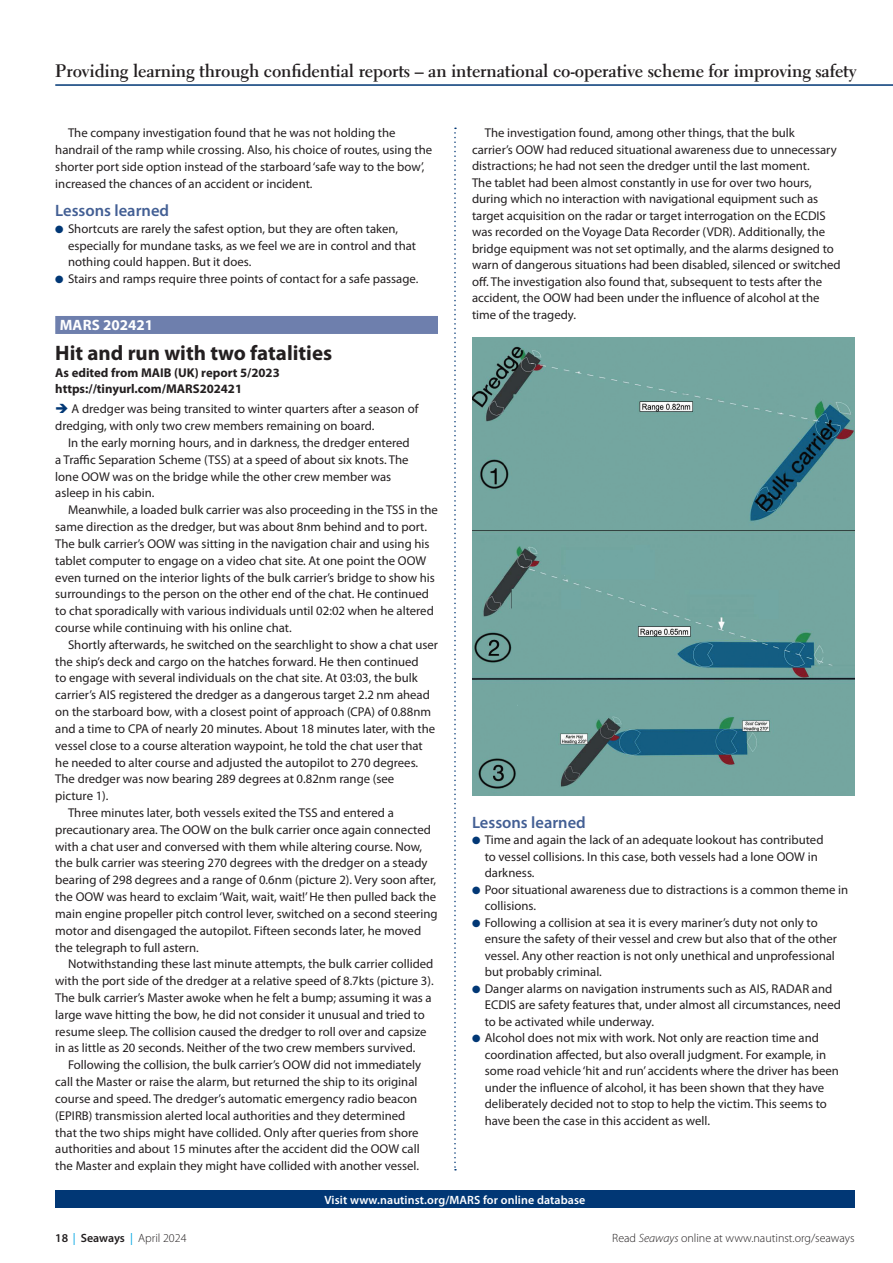
<style>
.page{position:relative;width:893px;height:1263px;background:#fff}
.page>*{position:absolute;margin:0;border:0;box-sizing:border-box;transform-origin:0 0}
.t1{font:700 21px "Myriad Pro";color:#231f20}
.t2{font:700 18px "Electra LT Std";letter-spacing:-.005em;color:#231f20}
.t3{font:600 16.5px "Myriad Pro";color:#435f94}
.t4{font:700 15px "Myriad Pro";color:#fff}
.t5{font:12.75px/16.5px "Myriad Pro";color:#231f20}
.t6{font:700 12.75px/16.8px "Myriad Pro";color:#231f20}
.t7{font:300 12px "Myriad Pro";color:#231f20}
.t8{font:600 12px "Myriad Pro";letter-spacing:.01em;color:#fff}
.t9{font:600 12px "Myriad Pro";letter-spacing:-.005em;color:#231f20}
.s1{color:#013775}
.s2{font-weight:400;color:#00a5e3}
.s3{font-weight:300}
.s4{font-style:italic}
</style>
<div class="page">
<hr style="left:55px;top:84px;width:838px;height:2px;background:#013775">
<div style="left:55px;top:1191px;width:800px;height:17px;background:#013775"></div>
<div style="left:55px;top:316px;width:383px;height:18px;background:#6e7fad"></div>
<svg style="left:454px;top:128px;width:2px;height:1042px"></svg>
<img style="left:472px;top:337px;width:383px;height:459px">
<h2 class="t2" style="left:55px;top:60px;width:803px">Providing learning through confidential reports – an international co-operative scheme for improving safety</h2>
<p class="t5" style="left:55px;top:124px;width:378px;text-indent:13px">The company investigation found that he was not holding the handrail of the ramp while crossing. Also, his choice of routes, using the shorter port side option instead of the starboard ‘safe way to the bow’, increased the chances of an accident or incident.</p>
<p class="t3" style="left:55px;top:200px;width:115px">Lessons learned</p>
<p class="t5" style="left:68px;top:220px;width:349px;text-indent:-13px"><span class="s1">●</span> Shortcuts are rarely the safest option, but they are often taken, especially for mundane tasks, as we feel we are in control and that nothing could happen. But it does.</p>
<p class="t5" style="left:55px;top:270px;width:365px"><span class="s1">●</span> Stairs and ramps require three points of contact for a safe passage.</p>
<p class="t4" style="left:60px;top:315px;width:95px">MARS 202421</p>
<h1 class="t1" style="left:55px;top:339px;width:278px">Hit and run with two fatalities</h1>
<p class="t6" style="left:55px;top:364px;width:226px">As edited from MAIB (UK) report 5/2023 https://tinyurl.com/MARS202421</p>
<p class="t5" style="left:55px;top:400px;width:365px"><span class="s1">➔</span> A dredger was being transited to winter quarters after a season of dredging, with only two crew members remaining on board.</p>
<p class="t5" style="left:55px;top:434px;width:356px;text-indent:13px">In the early morning hours, and in darkness, the dredger entered a Traffic Separation Scheme (TSS) at a speed of about six knots. The lone OOW was on the bridge while the other crew member was asleep in his cabin.</p>
<p class="t5" style="left:55px;top:501px;width:384px;text-indent:13px">Meanwhile, a loaded bulk carrier was also proceeding in the TSS in the same direction as the dredger, but was about 8nm behind and to port.<br>The bulk carrier’s OOW was sitting in the navigation chair and using his tablet computer to engage on a video chat site. At one point the OOW even turned on the interior lights of the bulk carrier’s bridge to show his surroundings to the person on the other end of the chat. He continued to chat sporadically with various individuals until 02:02 when he altered course while continuing with his online chat.</p>
<p class="t5" style="left:68px;top:636px;width:371px">Shortly afterwards, he switched on the searchlight to show a chat user</p>
<p class="t5" style="left:55px;top:653px;width:365px">the ship’s deck and cargo on the hatches forward. He then continued</p>
<p class="t5" style="left:55px;top:670px;width:364px">to engage with several individuals on the chat site. At 03:03, the bulk</p>
<p class="t5" style="left:55px;top:686px;width:376px">carrier’s AIS registered the dredger as a dangerous target 2.2 nm ahead</p>
<p class="t5" style="left:55px;top:703px;width:377px">on the starboard bow, with a closest point of approach (CPA) of 0.88nm</p>
<p class="t5" style="left:55px;top:720px;width:381px">and a time to CPA of nearly 20 minutes. About 18 minutes later, with the</p>
<p class="t5" style="left:55px;top:737px;width:369px">vessel close to a course alteration waypoint, he told the chat user that</p>
<p class="t5" style="left:55px;top:754px;width:364px">he needed to alter course and adjusted the autopilot to 270 degrees.</p>
<p class="t5" style="left:55px;top:771px;width:341px">The dredger was now bearing 289 degrees at 0.82nm range (see</p>
<p class="t5" style="left:55px;top:787px;width:55px">picture 1).</p>
<p class="t5" style="left:68px;top:804px;width:327px">Three minutes later, both vessels exited the TSS and entered a</p>
<p class="t5" style="left:55px;top:821px;width:377px">precautionary area. The OOW on the bulk carrier once again connected</p>
<p class="t5" style="left:55px;top:838px;width:368px">with a chat user and conversed with them while altering course. Now,</p>
<p class="t5" style="left:55px;top:855px;width:374px">the bulk carrier was steering 270 degrees with the dredger on a steady</p>
<p class="t5" style="left:55px;top:871px;width:382px">bearing of 298 degrees and a range of 0.6nm (picture 2). Very soon after,</p>
<p class="t5" style="left:55px;top:888px;width:383px">the OOW was heard to exclaim ‘Wait, wait, wait!’ He then pulled back the</p>
<p class="t5" style="left:55px;top:905px;width:384px">main engine propeller pitch control lever, switched on a second steering</p>
<p class="t5" style="left:55px;top:922px;width:367px">motor and disengaged the autopilot. Fifteen seconds later, he moved</p>
<p class="t5" style="left:55px;top:939px;width:145px">the telegraph to full astern.</p>
<p class="t5" style="left:68px;top:955px;width:367px">Notwithstanding these last minute attempts, the bulk carrier collided</p>
<p class="t5" style="left:55px;top:972px;width:380px">with the port side of the dredger at a relative speed of 8.7kts (picture 3).</p>
<p class="t5" style="left:55px;top:989px;width:378px">The bulk carrier’s Master awoke when he felt a bump; assuming it was a</p>
<p class="t5" style="left:55px;top:1006px;width:371px">large wave hitting the bow, he did not consider it unusual and tried to</p>
<p class="t5" style="left:55px;top:1023px;width:373px">resume sleep. The collision caused the dredger to roll over and capsize</p>
<p class="t5" style="left:55px;top:1040px;width:362px">in as little as 20 seconds. Neither of the two crew members survived.</p>
<p class="t5" style="left:68px;top:1056px;width:355px">Following the collision, the bulk carrier’s OOW did not immediately</p>
<p class="t5" style="left:55px;top:1073px;width:364px">call the Master or raise the alarm, but returned the ship to its original</p>
<p class="t5" style="left:55px;top:1090px;width:363px">course and speed. The dredger’s automatic emergency radio beacon</p>
<p class="t5" style="left:55px;top:1107px;width:352px">(EPIRB) transmission alerted local authorities and they determined</p>
<p class="t5" style="left:55px;top:1124px;width:365px">that the two ships might have collided. Only after queries from shore</p>
<p class="t5" style="left:55px;top:1140px;width:366px">authorities and about 15 minutes after the accident did the OOW call</p>
<p class="t5" style="left:55px;top:1157px;width:365px">the Master and explain they might have collided with another vessel.</p>
<p class="t5" style="left:472px;top:124px;width:370px;text-indent:13px">The investigation found, among other things, that the bulk<br>carrier’s OOW had reduced situational awareness due to unnecessary distractions; he had not seen the dredger until the last moment.<br>The tablet had been almost constantly in use for over two hours, during which no interaction with navigational equipment such as target acquisition on the radar or target interrogation on the ECDIS was recorded on the Voyage Data Recorder (VDR). Additionally, the bridge equipment was not set optimally, and the alarms designed to warn of dangerous situations had been disabled, silenced or switched off. The investigation also found that, subsequent to tests after the accident, the OOW had been under the influence of alcohol at the time of the tragedy.</p>
<p class="t3" style="left:472px;top:812px;width:115px">Lessons learned</p>
<p class="t5" style="left:485px;top:831px;width:340px;text-indent:-13px"><span class="s1">●</span> Time and again the lack of an adequate lookout has contributed to vessel collisions. In this case, both vessels had a lone OOW in darkness.</p>
<p class="t5" style="left:485px;top:881px;width:365px;text-indent:-13px"><span class="s1">●</span> Poor situational awareness due to distractions is a common theme in collisions.</p>
<p class="t5" style="left:485px;top:914px;width:354px;text-indent:-13px"><span class="s1">●</span> Following a collision at sea it is every mariner’s duty not only to ensure the safety of their vessel and crew but also that of the other vessel. Any other reaction is not only unethical and unprofessional but probably criminal.</p>
<p class="t5" style="left:485px;top:980px;width:358px;text-indent:-13px"><span class="s1">●</span> Danger alarms on navigation instruments such as AIS, RADAR and<br>ECDIS are safety features that, under almost all circumstances, need to be activated while underway.</p>
<p class="t5" style="left:485px;top:1029px;width:356px;text-indent:-13px"><span class="s1">●</span> Alcohol does not mix with work. Not only are reaction time and coordination affected, but also overall judgment. For example, in some road vehicle ‘hit and run’ accidents where the driver has been under the influence of alcohol, it has been shown that they have deliberately decided not to stop to help the victim. This seems to have been the case in this accident as well.</p>
<p class="t8" style="left:324px;top:1192px;width:262px">Visit www.nautinst.org/MARS for online database</p>
<p class="t9" style="left:55px;top:1230px;width:133px">18 <span class="s2">|</span> Seaways <span class="s2">|</span> <span class="s3">April 2024</span></p>
<p class="t7" style="left:612px;top:1231px;width:244px">Read <span class="s4">Seaways</span> online at www.nautinst.org/seaways</p>
</div>
